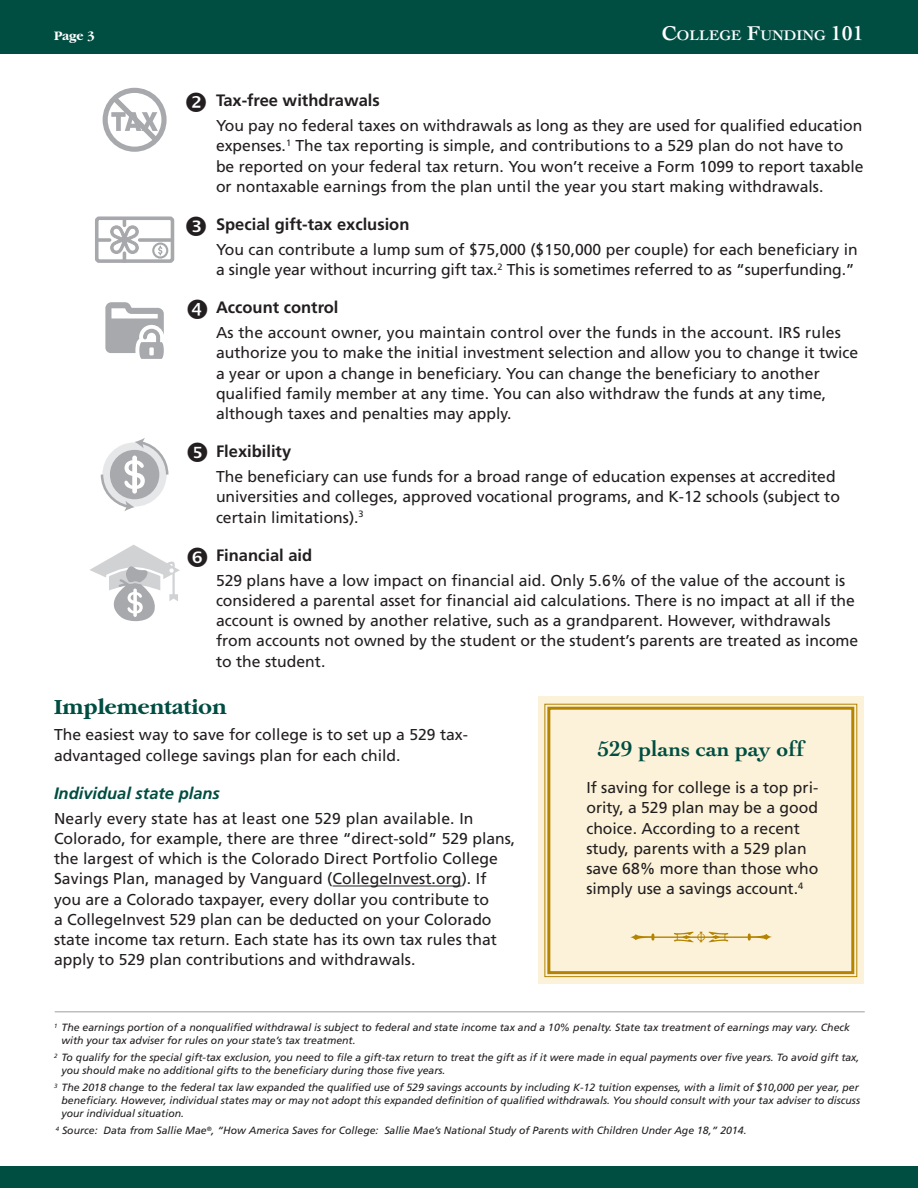
<style>
.page{position:relative;width:918px;height:1188px;background:#fff}
.page>*{position:absolute;margin:0;border:0;box-sizing:border-box;transform-origin:0 0}
.Body_Text{font:700 22.5px "Cochin LT Std";color:#004d41}
.Headline_1{font:700 22.5px "Garamond";color:#004d41}
.Subhead_2{font:700 16.5px "Frutiger";color:#231f20}
.Subhead_2-2{font:italic 700 16.5px "Frutiger";color:#004d41}
.Body_Text-2{font:15.75px/20.2px "Frutiger";color:#231f20}
.t1{font:700 14.7px "Cochin LT Std";color:#fff}
.Body_Text-3{font:700 13.5px "Garamond";color:#fff}
.Footnote{font:italic 10.5px/12.8px "Frutiger";color:#231f20}
.s1{font-size:21px}
</style>
<div class="page">
<div style="left:0;top:1166px;width:918px;height:22px;background:#004d41"></div>
<div style="left:0;top:0;width:918px;height:54px;background:#004d41"></div>
<svg style="left:101px;top:438px;width:67px;height:73px"></svg>
<svg style="left:90px;top:545px;width:90px;height:76px"></svg>
<div style="left:538px;top:697px;width:326px;height:287px;background:#fcf2d9"></div>
<svg style="left:544px;top:703px;width:314px;height:275px"></svg>
<div style="left:547px;top:707px;width:307px;height:267px;border:3px solid #b48300"></div>
<div style="left:103px;top:88px;width:64px;height:64px;border:5px solid #a8a9ad;border-radius:50%"></div>
<svg style="left:106px;top:90px;width:58px;height:58px"></svg>
<div style="left:95px;top:216px;width:79px;height:47px;border:4px solid #a6a8ab;border-radius:2px"></div>
<svg style="left:97px;top:238px;width:13px;height:4px"></svg>
<svg style="left:140px;top:238px;width:32px;height:4px"></svg>
<svg style="left:110px;top:219px;width:29px;height:42px"></svg>
<svg style="left:158px;top:246px;width:4px;height:10px"></svg>
<div style="left:152px;top:242px;width:16px;height:17px;border:2px solid #a5a8ab;border-radius:50%"></div>
<svg style="left:105px;top:302px;width:59px;height:57px"></svg>
<hr style="left:333px;top:886px;width:129px;height:1px;background:#231f20">
<hr style="left:55px;top:1011px;width:810px;height:1px;background:#a8a9ad">
<svg style="left:631px;top:932px;width:141px;height:10px"></svg>
<p class="Body_Text-3" style="left:54px;top:28px;width:42px">Page 3</p>
<p class="t1" style="left:662px;top:26px;width:204px"><span class="s1">C</span>OLLEGE <span class="s1">F</span>UNDING <span class="s1">101</span></p>
<p class="Subhead_2" style="left:216px;top:91px;width:165px">Tax-free withdrawals</p>
<p class="Body_Text-2" style="left:216px;top:115px;width:649px">You pay no federal taxes on withdrawals as long as they are used for qualified education expenses.<sup>1</sup> The tax reporting is simple, and contributions to a 529 plan do not have to be reported on your federal tax return. You won’t receive a Form 1099 to report taxable or nontaxable earnings from the plan until the year you start making withdrawals.</p>
<p class="Subhead_2" style="left:216px;top:215px;width:195px">Special gift-tax exclusion</p>
<p class="Body_Text-2" style="left:216px;top:239px;width:643px">You can contribute a lump sum of $75,000 ($150,000 per couple) for each beneficiary in a single year without incurring gift tax.<sup>2</sup> This is sometimes referred to as “superfunding.”</p>
<p class="Subhead_2" style="left:216px;top:298px;width:124px">Account control</p>
<p class="Body_Text-2" style="left:216px;top:322px;width:644px">As the account owner, you maintain control over the funds in the account. IRS rules authorize you to make the initial investment selection and allow you to change it twice a year or upon a change in beneficiary. You can change the beneficiary to another qualified family member at any time. You can also withdraw the funds at any time, although taxes and penalties may apply.</p>
<p class="Subhead_2" style="left:216px;top:442px;width:77px">Flexibility</p>
<p class="Body_Text-2" style="left:216px;top:466px;width:625px">The beneficiary can use funds for a broad range of education expenses at accredited universities and colleges, approved vocational programs, and K-12 schools (subject to certain limitations).<sup>3</sup></p>
<p class="Subhead_2" style="left:216px;top:545px;width:98px">Financial aid</p>
<p class="Body_Text-2" style="left:216px;top:570px;width:644px">529 plans have a low impact on financial aid. Only 5.6% of the value of the account is considered a parental asset for financial aid calculations. There is no impact at all if the account is owned by another relative, such as a grandparent. However, withdrawals from accounts not owned by the student or the student’s parents are treated as income to the student.</p>
<p class="Headline_1" style="left:54px;top:694px;width:174px">Implementation</p>
<p class="Body_Text-2" style="left:54px;top:725px;width:416px">The easiest way to save for college is to set up a 529 tax&shy;advantaged college savings plan for each child.</p>
<p class="Subhead_2-2" style="left:54px;top:783px;width:167px">Individual state plans</p>
<p class="Body_Text-2" style="left:54px;top:808px;width:463px">Nearly every state has at least one 529 plan available. In Colorado, for example, there are three “direct-sold” 529 plans, the largest of which is the Colorado Direct Portfolio College Savings Plan, managed by Vanguard (CollegeInvest.org). If you are a Colorado taxpayer, every dollar you contribute to<br>a CollegeInvest 529 plan can be deducted on your Colorado state income tax return. Each state has its own tax rules that apply to 529 plan contributions and withdrawals.</p>
<p class="Body_Text" style="left:598px;top:735px;width:208px">529 plans can pay off</p>
<p class="Body_Text-2" style="left:586px;top:777px;width:233px">If saving for college is a top pri&shy;ority, a 529 plan may be a good choice. According to a recent study, parents with a 529 plan save 68% more than those who simply use a savings account.<sup>4</sup></p>
<p class="Footnote" style="left:62px;top:1021px;width:790px;text-indent:-8px"><sup>1</sup> The earnings portion of a nonqualified withdrawal is subject to federal and state income tax and a 10% penalty. State tax treatment of earnings may vary. Check with your tax adviser for rules on your state’s tax treatment.</p>
<p class="Footnote" style="left:62px;top:1051px;width:799px;text-indent:-8px"><sup>2</sup> To qualify for the special gift-tax exclusion, you need to file a gift-tax return to treat the gift as if it were made in equal payments over five years. To avoid gift tax, you should make no additional gifts to the beneficiary during those five years.</p>
<p class="Footnote" style="left:62px;top:1081px;width:800px;text-indent:-8px"><sup>3</sup> The 2018 change to the federal tax law expanded the qualified use of 529 savings accounts by including K-12 tuition expenses, with a limit of $10,000 per year, per beneficiary. However, individual states may or may not adopt this expanded definition of qualified withdrawals. You should consult with your tax adviser to discuss your individual situation.</p>
<p class="Footnote" style="left:56px;top:1124px;width:693px"><sup>4</sup> Source: Data from Sallie Mae<sup>®</sup>, “How America Saves for College: Sallie Mae’s National Study of Parents with Children Under Age 18,” 2014.</p>
</div>
